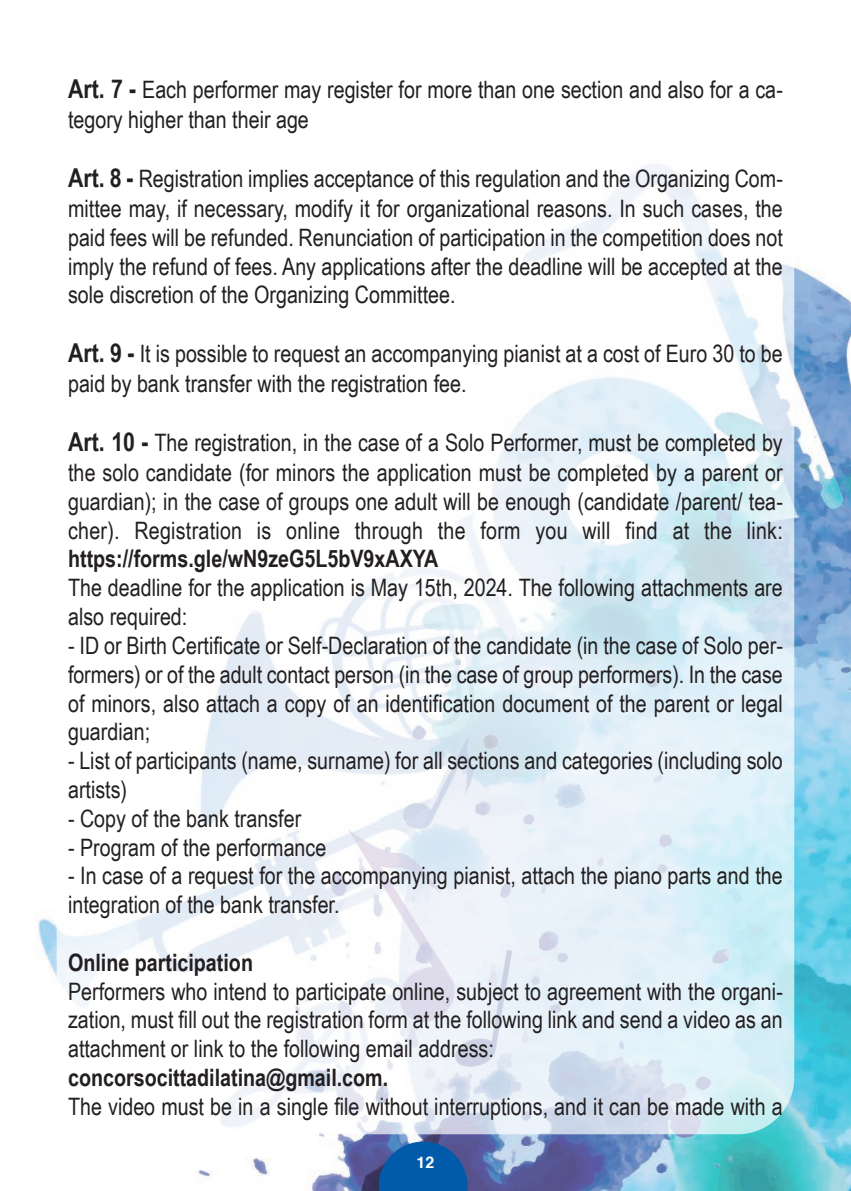
<style>
.page{position:relative;width:851px;height:1191px;background:#fff}
.page>*{position:absolute;margin:0;border:0;box-sizing:border-box;transform-origin:0 0}
.t1{font:24px/29px "Arial Narrow";color:#231f20}
.t2{font:700 24px "Arial Narrow";color:#231f20}
.t3{font:700 16px "Helvetica";color:#fff}
.s1{font-weight:700;font-size:26px}
.s2{font-weight:700}
</style>
<div class="page">
<img style="left:37px;top:265px;width:813px;height:926px">
<div style="left:57px;top:57px;width:737px;height:1077px;background:#fff;border-radius:57px;opacity:.7"></div>
<svg style="left:379px;top:1141px;width:88px;height:50px;background:#125ba7"></svg>
<p class="t1" style="left:68px;top:75px;width:716px;line-height:29.8px"><span class="s1">Art. 7 -</span> Each performer may register for more than one section and also for a ca&shy;tegory higher than their age</p>
<p class="t1" style="left:68px;top:164px;width:716px;text-align:justify"><span class="s1">Art. 8 -</span> Registration implies acceptance of this regulation and the Organizing Com&shy;mittee may, if necessary, modify it for organizational reasons. In such cases, the paid fees will be refunded. Renunciation of participation in the competition does not imply the refund of fees. Any applications after the deadline will be accepted at the sole discretion of the Organizing Committee.</p>
<p class="t1" style="left:68px;top:339px;width:716px;line-height:29.8px"><span class="s1">Art. 9 -</span> It is possible to request an accompanying pianist at a cost of Euro 30 to be paid by bank transfer with the registration fee.</p>
<p class="t1" style="left:68px;top:428px;width:716px;text-align:justify"><span class="s1">Art. 10 -</span> The registration, in the case of a Solo Performer, must be completed by the solo candidate (for minors the application must be completed by a parent or guardian); in the case of groups one adult will be enough (candidate /parent/ tea&shy;cher). Registration is online through the form you will find at the link: <span class="s2">https://forms.gle/wN9zeG5L5bV9xAXYA</span></p>
<p class="t1" style="left:68px;top:573px;width:716px">The deadline for the application is May 15th, 2024. The following attachments are also required:</p>
<p class="t1" style="left:68px;top:631px;width:716px;text-align:justify">- ID or Birth Certificate or Self-Declaration of the candidate (in the case of Solo per&shy;formers) or of the adult contact person (in the case of group performers). In the case of minors, also attach a copy of an identification document of the parent or legal guardian;</p>
<p class="t1" style="left:68px;top:746px;width:716px">- List of participants (name, surname) for all sections and categories (including solo artists)</p>
<p class="t1" style="left:68px;top:803px;width:235px">- Copy of the bank transfer</p>
<p class="t1" style="left:68px;top:832px;width:260px">- Program of the performance</p>
<p class="t1" style="left:68px;top:861px;width:716px">- In case of a request for the accompanying pianist, attach the piano parts and the integration of the bank transfer.</p>
<p class="t2" style="left:68px;top:948px;width:186px">Online participation</p>
<p class="t1" style="left:68px;top:976px;width:716px;text-align:justify">Performers who intend to participate online, subject to agreement with the organi&shy;zation, must fill out the registration form at the following link and send a video as an attachment or link to the following email address:</p>
<p class="t2" style="left:68px;top:1063px;width:321px">concorsocittadilatina@gmail.com.</p>
<p class="t1" style="left:68px;top:1091px;width:716px">The video must be in a single file without interruptions, and it can be made with a</p>
<p class="t3" style="left:416px;top:1156px;width:19px">12</p>
</div>
